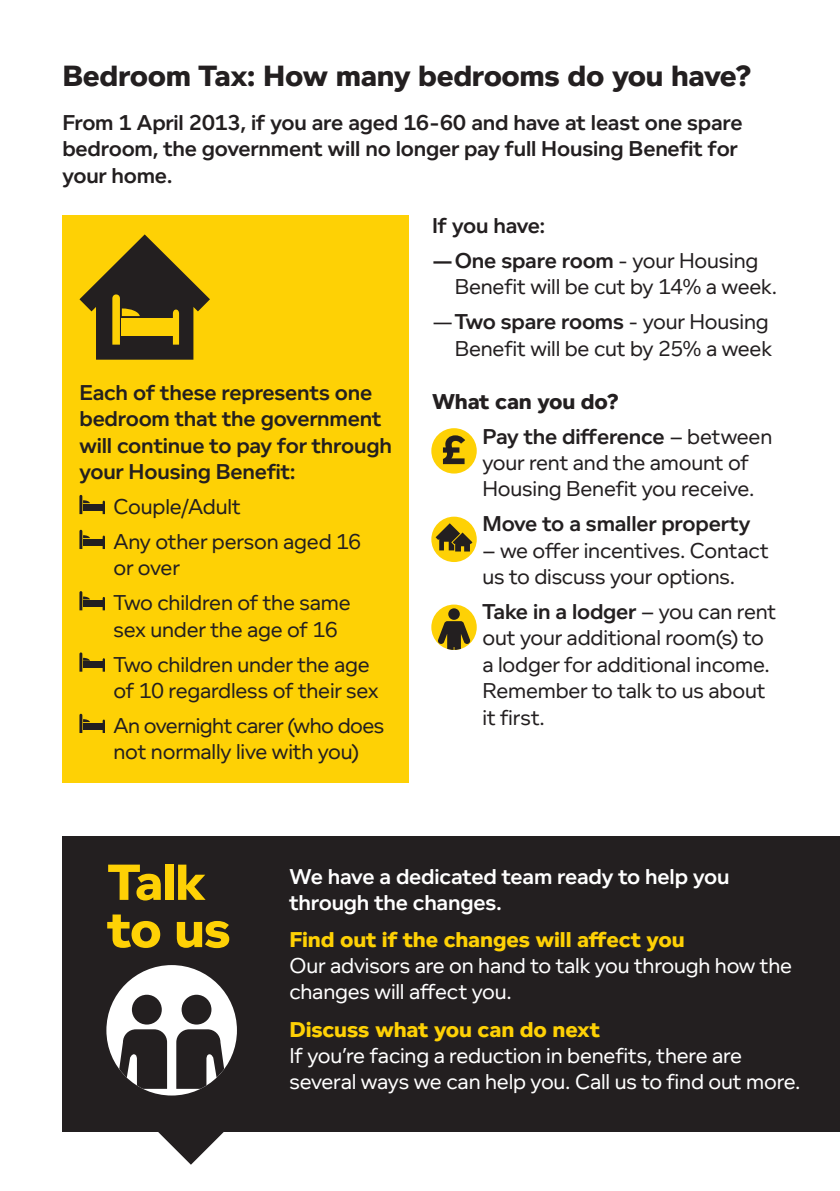
<style>
.page{position:relative;width:840px;height:1191px;background:#fff}
.page>*{position:absolute;margin:0;border:0;box-sizing:border-box;transform-origin:0 0}
.t1{font:800 52px/47.2px "Foundry Context";letter-spacing:-.02em;color:#fed105}
.t2{font:800 30px "Foundry Context";letter-spacing:-.015em;color:#231f20}
.t3{font:22px/26.4px "Foundry Context";letter-spacing:-.01em;color:#231f20}
.t4{font:600 22px/26.4px "Foundry Context";letter-spacing:-.01em;color:#231f20}
.t5{font:22px/26px "Foundry Context";letter-spacing:-.01em;color:#fff}
.t6{font:800 22px "Foundry Context";letter-spacing:-.01em;color:#fed105}
.t7{font:600 22px/26px "Foundry Context";letter-spacing:-.01em;color:#fff}
.s1{font-weight:400}
.s2{font-weight:600}
.s3{font-weight:800}
</style>
<div class="page">
<div style="left:62px;top:215px;width:346px;height:567px;background:#fed105"></div>
<div style="left:83px;top:504px;width:20px;height:6px;background:#231f20"></div>
<svg style="left:79px;top:495px;width:11px;height:19px"></svg>
<svg style="left:103px;top:501px;width:2px;height:13px"></svg>
<div style="left:83px;top:539px;width:20px;height:6px;background:#231f20"></div>
<svg style="left:79px;top:530px;width:11px;height:19px"></svg>
<svg style="left:103px;top:535px;width:2px;height:14px"></svg>
<div style="left:83px;top:600px;width:20px;height:7px;background:#231f20"></div>
<svg style="left:79px;top:591px;width:11px;height:19px"></svg>
<svg style="left:103px;top:597px;width:2px;height:13px"></svg>
<div style="left:83px;top:661px;width:20px;height:7px;background:#231f20"></div>
<svg style="left:79px;top:652px;width:11px;height:19px"></svg>
<svg style="left:103px;top:658px;width:2px;height:13px"></svg>
<div style="left:83px;top:723px;width:20px;height:6px;background:#231f20"></div>
<svg style="left:79px;top:714px;width:11px;height:19px"></svg>
<svg style="left:103px;top:719px;width:2px;height:14px"></svg>
<svg style="left:79px;top:234px;width:131px;height:126px"></svg>
<div style="left:431px;top:428px;width:45px;height:45px;background:#fed105;border-radius:50%"></div>
<svg style="left:442px;top:435px;width:23px;height:29px"></svg>
<div style="left:431px;top:604px;width:45px;height:46px;background:#fed105;border-radius:50%"></div>
<svg style="left:437px;top:608px;width:33px;height:42px"></svg>
<svg style="left:158px;top:1132px;width:66px;height:32px"></svg>
<div style="left:62px;top:837px;width:777px;height:295px;background:#231f20"></div>
<div style="left:431px;top:516px;width:45px;height:46px;background:#fed105;border-radius:50%"></div>
<svg style="left:435px;top:523px;width:37px;height:28px"></svg>
<div style="left:106px;top:965px;width:131px;height:130px;background:#fff;border-radius:50%"></div>
<div style="left:132px;top:994px;width:30px;height:30px;background:#231f20;border-radius:50%"></div>
<svg style="left:119px;top:1029px;width:48px;height:59px"></svg>
<div style="left:181px;top:994px;width:30px;height:30px;background:#231f20;border-radius:50%"></div>
<svg style="left:176px;top:1029px;width:48px;height:59px"></svg>
<h2 class="t2" style="left:62px;top:59px;width:689px">Bedroom Tax: How many bedrooms do you have?</h2>
<p class="t4" style="left:62px;top:109px;width:681px">From 1 April 2013, if you are aged 16-60 and have at least one spare bedroom, the government will no longer pay full Housing Benefit for your home.</p>
<p class="t4" style="left:79px;top:379px;width:314px">Each of these represents one bedroom that the government will continue to pay for through your Housing Benefit:</p>
<p class="t3" style="left:113px;top:489px;width:249px;line-height:35px">Couple/Adult<br>Any other person aged 16</p>
<p class="t3" style="left:113px;top:550px;width:238px;line-height:35px">or over<br>Two children of the same</p>
<p class="t3" style="left:113px;top:611px;width:257px;line-height:35px">sex under the age of 16<br>Two children under the age</p>
<p class="t3" style="left:113px;top:673px;width:272px;line-height:35px">of 10 regardless of their sex<br>An overnight carer (who does</p>
<p class="t3" style="left:113px;top:738px;width:247px">not normally live with you)</p>
<p class="t4" style="left:432px;top:208px;width:328px;line-height:35px">If you have:<br>—One spare room <span class="s1">- your Housing</span></p>
<p class="t3" style="left:432px;top:269px;width:346px;line-height:35px;text-indent:23px">Benefit will be cut by 14% a week. —<span class="s2">Two spare rooms</span> - your Housing</p>
<p class="t3" style="left:454px;top:335px;width:319px">Benefit will be cut by 25% a week</p>
<p class="t4" style="left:482px;top:383px;width:291px;line-height:35px;text-indent:-50px"><span class="s3">What can you do?<br></span>Pay the difference <span class="s1">– between</span></p>
<p class="t3" style="left:482px;top:449px;width:273px">your rent and the amount of<br>Housing Benefit you receive.</p>
<p class="t4" style="left:482px;top:510px;width:269px">Move to a smaller property</p>
<p class="t3" style="left:482px;top:536px;width:288px">– we offer incentives. Contact us to discuss your options.</p>
<p class="t3" style="left:482px;top:598px;width:295px"><span class="s2">Take in a lodger</span> – you can rent out your additional room(s) to a lodger for additional income.<br>Remember to talk to us about it first.</p>
<h1 class="t1" style="left:108px;top:858px;width:124px">Talk to us</h1>
<p class="t7" style="left:289px;top:863px;width:441px">We have a dedicated team ready to help you through the changes.</p>
<p class="t6" style="left:289px;top:927px;width:396px">Find out if the changes will affect you</p>
<p class="t5" style="left:289px;top:952px;width:504px">Our advisors are on hand to talk you through how the changes will affect you.</p>
<p class="t6" style="left:289px;top:1016px;width:312px">Discuss what you can do next</p>
<p class="t5" style="left:289px;top:1041px;width:512px">If you’re facing a reduction in benefits, there are several ways we can help you. Call us to find out more.</p>
</div>
